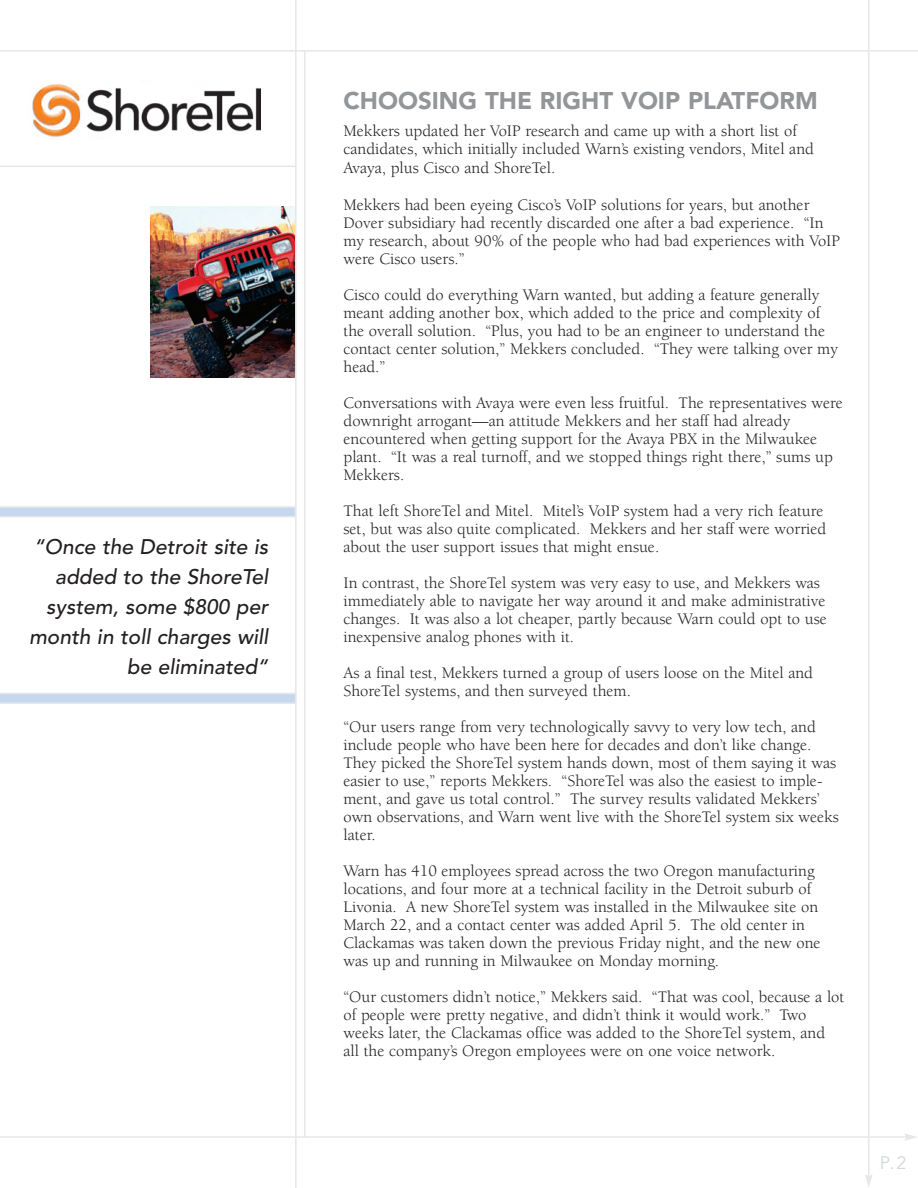
<style>
.page{position:relative;width:918px;height:1188px;background:#fff}
.page>*{position:absolute;margin:0;border:0;box-sizing:border-box;transform-origin:0 0}
.t1{font:900 24px "Avenir";color:#939598}
.t2{font:italic 500 21px/30px "Avenir";color:#231f20;text-align:right}
.t3{font:18px "Avenir";color:#d5d9dc}
.t4{font:16.5px/18px "Berkeley";color:#231f20}
</style>
<div class="page">
<img style="left:32px;top:84px;width:228px;height:55px">
<hr style="left:868px;top:0;width:2px;height:1177px;background:#e5e7e9">
<svg style="left:865px;top:1174px;width:7px;height:13px"></svg>
<hr style="left:0;top:50px;width:918px;height:2px;background:#e5e7e9">
<img style="left:150px;top:207px;width:145px;height:170px">
<hr style="left:0;top:166px;width:296px;height:1px;background:#e5e7e9">
<hr style="left:0;top:1136px;width:907px;height:2px;background:#e5e7e9">
<svg style="left:904px;top:1134px;width:13px;height:7px"></svg>
<hr style="left:304px;top:51px;width:2px;height:1086px;background:#e5e7e9">
<svg style="left:0;top:506px;width:295px;height:11px;background:#cedced"></svg>
<svg style="left:0;top:693px;width:295px;height:11px;background:#cddbed"></svg>
<hr style="left:295px;top:0;width:2px;height:1188px;background:#e5e7e9">
<p class="t2" style="left:29px;top:534px;width:241px">“Once the Detroit site is added to the ShoreTel system, some $800 per month in toll charges will be eliminated“</p>
<h1 class="t1" style="left:344px;top:91px;width:476px">CHOOSING THE RIGHT VOIP PLATFORM</h1>
<p class="t4" style="left:344px;top:123px;width:472px;line-height:18.6px">Mekkers updated her VoIP research and came up with a short list of candidates, which initially included Warn’s existing vendors, Mitel and<br>Avaya, plus Cisco and ShoreTel.</p>
<p class="t4" style="left:344px;top:197px;width:498px">Mekkers had been eyeing Cisco’s VoIP solutions for years, but another Dover subsidiary had recently discarded one after a bad experience. “In my research, about 90% of the people who had bad experiences with VoIP were Cisco users.”</p>
<p class="t4" style="left:344px;top:287px;width:496px">Cisco could do everything Warn wanted, but adding a feature generally meant adding another box, which added to the price and complexity of the overall solution. “Plus, you had to be an engineer to understand the contact center solution,” Mekkers concluded. “They were talking over my head.”</p>
<p class="t4" style="left:344px;top:395px;width:501px">Conversations with Avaya were even less fruitful. The representatives were downright arrogant—an attitude Mekkers and her staff had already encountered when getting support for the Avaya PBX in the Milwaukee plant. “It was a real turnoff, and we stopped things right there,” sums up Mekkers.</p>
<p class="t4" style="left:344px;top:503px;width:484px">That left ShoreTel and Mitel. Mitel’s VoIP system had a very rich feature set, but was also quite complicated. Mekkers and her staff were worried about the user support issues that might ensue.</p>
<p class="t4" style="left:344px;top:575px;width:485px">In contrast, the ShoreTel system was very easy to use, and Mekkers was immediately able to navigate her way around it and make administrative changes. It was also a lot cheaper, partly because Warn could opt to use inexpensive analog phones with it.</p>
<p class="t4" style="left:344px;top:665px;width:471px">As a final test, Mekkers turned a group of users loose on the Mitel and<br>ShoreTel systems, and then surveyed them.</p>
<p class="t4" style="left:344px;top:719px;width:497px">“Our users range from very technologically savvy to very low tech, and include people who have been here for decades and don’t like change.<br>They picked the ShoreTel system hands down, most of them saying it was easier to use,” reports Mekkers. “ShoreTel was also the easiest to imple&shy;ment, and gave us total control.” The survey results validated Mekkers’ own observations, and Warn went live with the ShoreTel system six weeks later.</p>
<p class="t4" style="left:344px;top:863px;width:479px">Warn has 410 employees spread across the two Oregon manufacturing locations, and four more at a technical facility in the Detroit suburb of Livonia. A new ShoreTel system was installed in the Milwaukee site on March 22, and a contact center was added April 5. The old center in Clackamas was taken down the previous Friday night, and the new one was up and running in Milwaukee on Monday morning.</p>
<p class="t4" style="left:344px;top:989px;width:502px">“Our customers didn’t notice,” Mekkers said. “That was cool, because a lot of people were pretty negative, and didn’t think it would work.” Two weeks later, the Clackamas office was added to the ShoreTel system, and all the company’s Oregon employees were on one voice network.</p>
<p class="t3" style="left:880px;top:1155px;width:28px">P.2</p>
</div>
